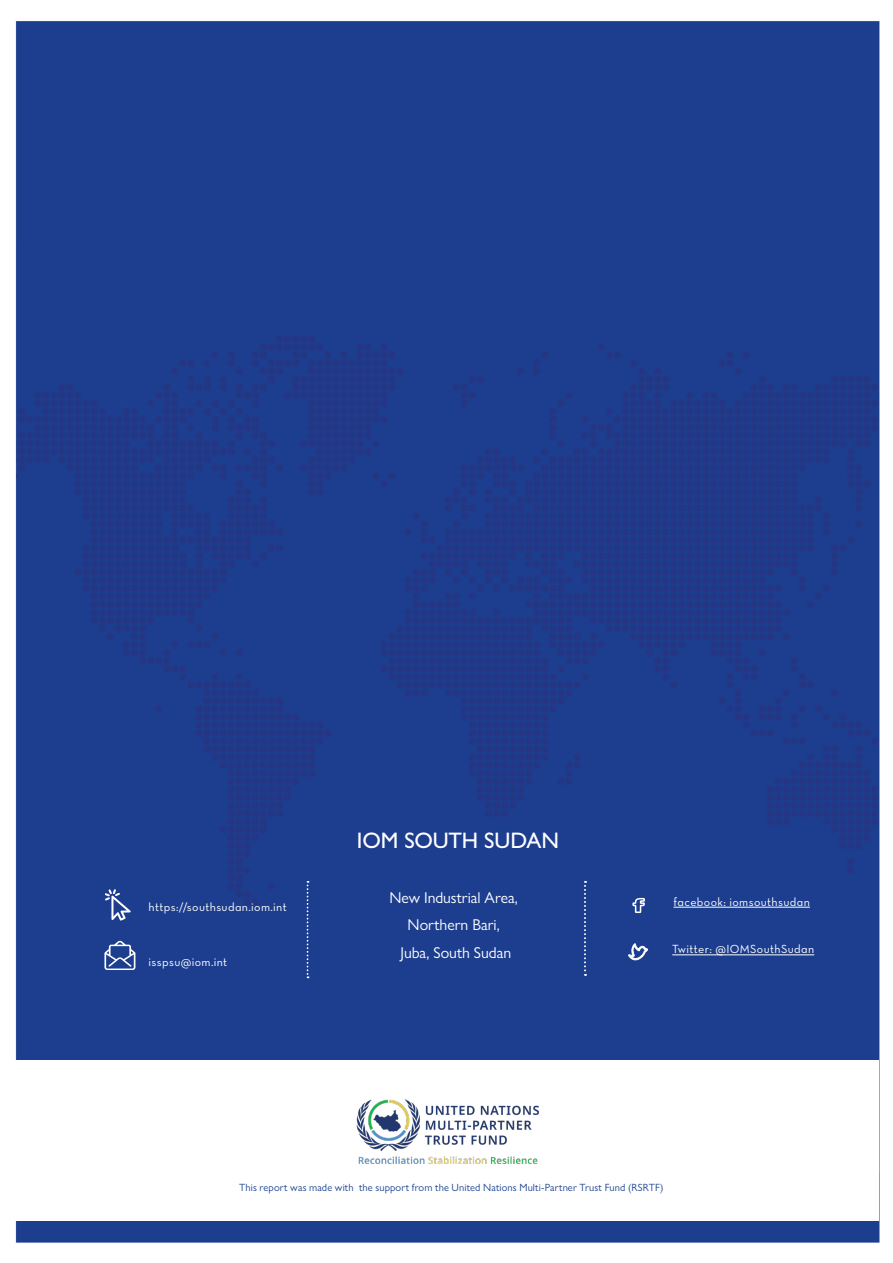
<style>
.page{position:relative;width:893px;height:1263px;background:#fff}
.page>*{position:absolute;margin:0;border:0;box-sizing:border-box;transform-origin:0 0}
.texte{font:500 22.5px "Gill Sans MT Pro";letter-spacing:-.005em;color:#fff}
.texte-2{font:15.75px "Gill Sans Nova";color:#fff}
.t1{font:12px "Neutra Text Book Alt";letter-spacing:.03em;color:#fff}
.t2{font:12px "Neutra Text TF Book Alt";letter-spacing:.03em;color:#fff}
.texte-3{font:10.5px "Gill Sans Nova";letter-spacing:.01em;color:#1c4492}
</style>
<div class="page">
<img style="left:15px;top:21px;width:865px;height:1222px">
<div style="left:15px;top:1060px;width:863px;height:160px;background:#fff"></div>
<svg style="left:307px;top:881px;width:2px;height:97px"></svg>
<svg style="left:584px;top:881px;width:2px;height:95px"></svg>
<svg style="left:105px;top:889px;width:26px;height:32px"></svg>
<img style="left:356px;top:1099px;width:184px;height:65px">
<svg style="left:104px;top:941px;width:31px;height:29px"></svg>
<hr style="left:674px;top:907px;width:136px;height:1px;background:#fff">
<svg style="left:632px;top:887px;width:14px;height:35px"></svg>
<svg style="left:629px;top:943px;width:19px;height:17px"></svg>
<hr style="left:672px;top:954px;width:142px;height:1px;background:#fff">
<p class="t2" style="left:149px;top:899px;width:140px">https://southsudan.iom.int</p>
<p class="t2" style="left:149px;top:954px;width:80px">isspsu@iom.int</p>
<p class="texte" style="left:357px;top:827px;width:203px">IOM SOUTH SUDAN</p>
<p class="texte-2" style="left:389px;top:887px;width:130px">New Industrial Area,</p>
<p class="texte-2" style="left:408px;top:915px;width:94px">Northern Bari,</p>
<p class="texte-2" style="left:400px;top:943px;width:112px">Juba, South Sudan</p>
<p class="t1" style="left:674px;top:894px;width:138px">facebook: iomsouthsudan</p>
<p class="t1" style="left:672px;top:942px;width:143px">Twitter: @IOMSouthSudan</p>
<p class="texte-3" style="left:239px;top:1181px;width:426px">This report was made with the support from the United Nations Multi-Partner Trust Fund (RSRTF)</p>
</div>
